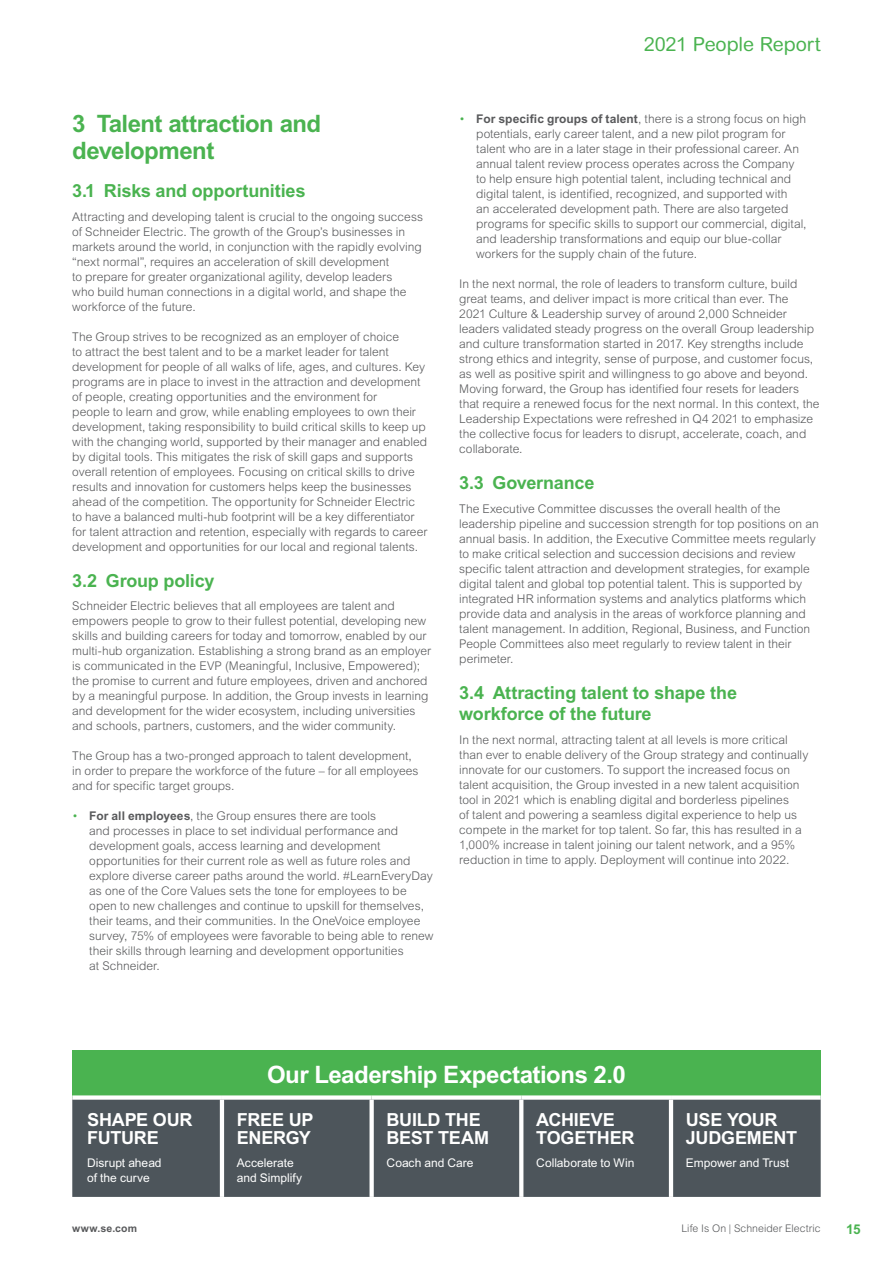
<style>
.page{position:relative;width:893px;height:1263px;background:#fff}
.page>*{position:absolute;margin:0;border:0;box-sizing:border-box;transform-origin:0 0}
.t1{font:700 24px/27px "Arial MT Std";letter-spacing:-.025em;color:#4ab350}
.t2{font:700 24px "Arial MT Std";letter-spacing:-.02em;color:#fff}
.t3{font:19.5px "Arial Rounded MT Pro";letter-spacing:-.005em;color:#4ab350}
.t4{font:700 18px/21px "Arial MT Std";letter-spacing:-.01em;color:#4ab350}
.t5{font:700 18px/18px "Arial MT Std";letter-spacing:-.01em;color:#fff}
.t6{font:700 13.5px "Arial MT Std";color:#4ab350}
.t7{font:300 12px/15px "Arial MT Std";color:#58595b}
.t8{font:12px/15px "Arial MT Std";color:#fff}
.t9{font:300 10.5px "Arial MT Std";letter-spacing:.005em;color:#58595b}
.t10{font:700 10.5px "Arial MT Std";letter-spacing:.015em;color:#58595b}
.s1{color:#4ab350}
.s2{font-weight:700}
</style>
<div class="page">
<div style="left:72px;top:1050px;width:749px;height:47px;background:#4ab350"></div>
<div style="left:72px;top:1100px;width:749px;height:97px;background:#4d555b"></div>
<div style="left:72px;top:1095px;width:150px;height:5px;background:#fff"></div>
<div style="left:222px;top:1095px;width:150px;height:5px;background:#fff"></div>
<div style="left:372px;top:1095px;width:149px;height:5px;background:#fff"></div>
<div style="left:521px;top:1095px;width:150px;height:5px;background:#fff"></div>
<div style="left:671px;top:1095px;width:150px;height:5px;background:#fff"></div>
<hr style="left:220px;top:1100px;width:4px;height:97px;background:#fff">
<div style="left:369px;top:1100px;width:5px;height:97px;background:#fff"></div>
<svg style="left:519px;top:1100px;width:4px;height:97px"></svg>
<hr style="left:669px;top:1100px;width:4px;height:97px;background:#fff">
<h1 class="t1" style="left:72px;top:110px;width:250px">3 Talent attraction and development</h1>
<h3 class="t4" style="left:72px;top:180px;width:235px">3.1 Risks and opportunities</h3>
<p class="t7" style="left:72px;top:209px;width:352px">Attracting and developing talent is crucial to the ongoing success of Schneider Electric. The growth of the Group’s businesses in markets around the world, in conjunction with the rapidly evolving “next normal”, requires an acceleration of skill development<br>to prepare for greater organizational agility, develop leaders<br>who build human connections in a digital world, and shape the workforce of the future.</p>
<p class="t7" style="left:72px;top:329px;width:357px">The Group strives to be recognized as an employer of choice<br>to attract the best talent and to be a market leader for talent development for people of all walks of life, ages, and cultures. Key programs are in place to invest in the attraction and development of people, creating opportunities and the environment for<br>people to learn and grow, while enabling employees to own their development, taking responsibility to build critical skills to keep up with the changing world, supported by their manager and enabled by digital tools. This mitigates the risk of skill gaps and supports overall retention of employees. Focusing on critical skills to drive results and innovation for customers helps keep the businesses ahead of the competition. The opportunity for Schneider Electric to have a balanced multi-hub footprint will be a key differentiator for talent attraction and retention, especially with regards to career development and opportunities for our local and regional talents.</p>
<h3 class="t4" style="left:72px;top:569px;width:144px">3.2 Group policy</h3>
<p class="t7" style="left:72px;top:598px;width:360px">Schneider Electric believes that all employees are talent and empowers people to grow to their fullest potential, developing new skills and building careers for today and tomorrow, enabled by our multi-hub organization. Establishing a strong brand as an employer is communicated in the EVP (Meaningful, Inclusive, Empowered); the promise to current and future employees, driven and anchored by a meaningful purpose. In addition, the Group invests in learning and development for the wider ecosystem, including universities and schools, partners, customers, and the wider community.</p>
<p class="t7" style="left:72px;top:748px;width:348px">The Group has a two-pronged approach to talent development, in order to prepare the workforce of the future – for all employees and for specific target groups.</p>
<p class="t7" style="left:89px;top:808px;width:346px;text-indent:-17px"><span class="s1">•</span> <span class="s2">For all employees</span>, the Group ensures there are tools<br>and processes in place to set individual performance and development goals, access learning and development opportunities for their current role as well as future roles and explore diverse career paths around the world. #LearnEveryDay as one of the Core Values sets the tone for employees to be open to new challenges and continue to upskill for themselves, their teams, and their communities. In the OneVoice employee survey, 75% of employees were favorable to being able to renew their skills through learning and development opportunities<br>at Schneider.</p>
<h2 class="t3" style="left:644px;top:33px;width:178px">2021 People Report</h2>
<p class="t7" style="left:476px;top:112px;width:332px;text-indent:-17px"><span class="s1">•</span> <span class="s2">For specific groups of talent</span>, there is a strong focus on high potentials, early career talent, and a new pilot program for talent who are in a later stage in their professional career. An annual talent review process operates across the Company to help ensure high potential talent, including technical and digital talent, is identified, recognized, and supported with<br>an accelerated development path. There are also targeted programs for specific skills to support our commercial, digital, and leadership transformations and equip our blue-collar workers for the supply chain of the future.</p>
<p class="t7" style="left:459px;top:277px;width:362px">In the next normal, the role of leaders to transform culture, build great teams, and deliver impact is more critical than ever. The<br>2021 Culture &amp; Leadership survey of around 2,000 Schneider leaders validated steady progress on the overall Group leadership and culture transformation started in 2017. Key strengths include strong ethics and integrity, sense of purpose, and customer focus, as well as positive spirit and willingness to go above and beyond.<br>Moving forward, the Group has identified four resets for leaders that require a renewed focus for the next normal. In this context, the Leadership Expectations were refreshed in Q4 2021 to emphasize the collective focus for leaders to disrupt, accelerate, coach, and collaborate.</p>
<h3 class="t4" style="left:459px;top:472px;width:137px">3.3 Governance</h3>
<p class="t7" style="left:459px;top:501px;width:361px">The Executive Committee discusses the overall health of the leadership pipeline and succession strength for top positions on an annual basis. In addition, the Executive Committee meets regularly to make critical selection and succession decisions and review specific talent attraction and development strategies, for example digital talent and global top potential talent. This is supported by integrated HR information systems and analytics platforms which provide data and analysis in the areas of workforce planning and talent management. In addition, Regional, Business, and Function People Committees also meet regularly to review talent in their perimeter.</p>
<h3 class="t4" style="left:459px;top:682px;width:279px">3.4 Attracting talent to shape the workforce of the future</h3>
<p class="t7" style="left:459px;top:732px;width:351px">In the next normal, attracting talent at all levels is more critical than ever to enable delivery of the Group strategy and continually innovate for our customers. To support the increased focus on talent acquisition, the Group invested in a new talent acquisition tool in 2021 which is enabling digital and borderless pipelines<br>of talent and powering a seamless digital experience to help us compete in the market for top talent. So far, this has resulted in a 1,000% increase in talent joining our talent network, and a 95% reduction in time to apply. Deployment will continue into 2022.</p>
<h3 class="t5" style="left:87px;top:1110px;width:107px">SHAPE OUR<br>FUTURE</h3>
<p class="t8" style="left:87px;top:1155px;width:76px">Disrupt ahead of the curve</p>
<h1 class="t2" style="left:267px;top:1060px;width:360px">Our Leadership Expectations 2.0</h1>
<h3 class="t5" style="left:237px;top:1110px;width:78px">FREE UP<br>ENERGY</h3>
<p class="t8" style="left:237px;top:1155px;width:67px">Accelerate and Simplify</p>
<h3 class="t5" style="left:387px;top:1110px;width:104px">BUILD THE<br>BEST TEAM</h3>
<p class="t8" style="left:387px;top:1155px;width:89px">Coach and Care</p>
<h3 class="t5" style="left:536px;top:1110px;width:100px">ACHIEVE<br>TOGETHER</h3>
<p class="t8" style="left:536px;top:1155px;width:100px">Collaborate to Win</p>
<h3 class="t5" style="left:686px;top:1110px;width:113px">USE YOUR<br>JUDGEMENT</h3>
<p class="t8" style="left:686px;top:1155px;width:105px">Empower and Trust</p>
<p class="t10" style="left:72px;top:1222px;width:66px">www.se.com</p>
<p class="t9" style="left:681px;top:1222px;width:141px">Life Is On | Schneider Electric</p>
<p class="t6" style="left:846px;top:1222px;width:16px">15</p>
</div>
